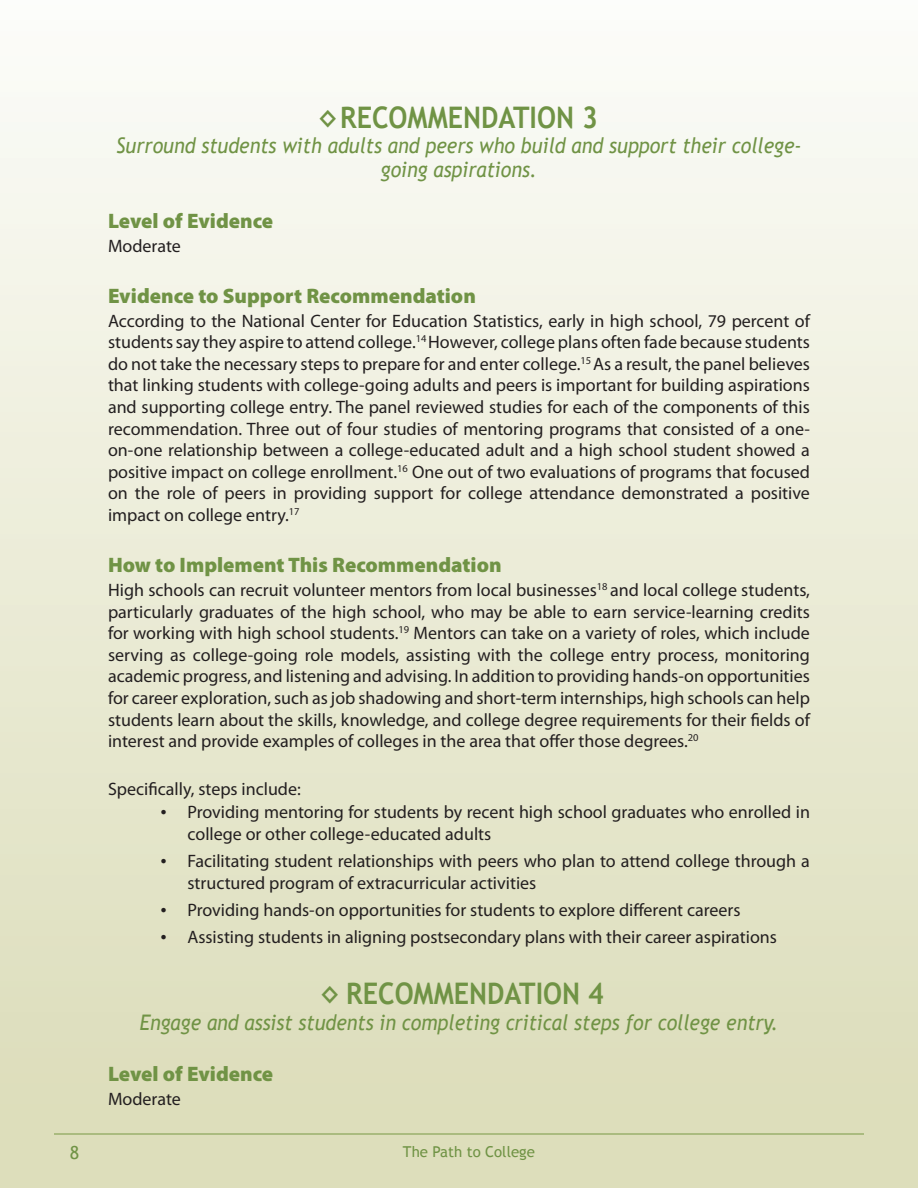
<style>
.page{position:relative;width:918px;height:1188px;background:#fff}
.page>*{position:absolute;margin:0;border:0;box-sizing:border-box;transform-origin:0 0}
.Recommendations{font:700 29.7px "Trebuchet MS";color:#709345;scale:.91 1}
.Actual_Recommendatio{font:italic 21.45px/23.4px "Trebuchet MS";color:#709345;text-align:center;scale:.91 1}
.Heading_3{font:900 21px "Myriad Pro";color:#709345}
.Bullets{font:18px/21.6px "Myriad Pro";color:#231f20;text-align:justify}
.t1{font:18px "Trebuchet MS";color:#709345}
.t2{font:15px "Trebuchet MS";color:#709345}
.s1{font-family:"Times New Roman"}
</style>
<div class="page">
<div style="left:0;top:0;width:918px;height:1188px;background:linear-gradient(to bottom,#fcfcf9,#dadbb6)"></div>
<hr style="left:54px;top:1134px;width:810px;height:1px;background:#789945">
<p class="Recommendations" style="left:320px;top:99px;width:307px">◊ RECOMMENDATION 3</p>
<p class="Actual_Recommendatio" style="left:116px;top:134px;width:755px">Surround students with adults and peers who build and support their college&shy;going aspirations.</p>
<p class="Heading_3" style="left:108px;top:209px;width:167px">Level of Evidence</p>
<p class="Bullets" style="left:108px;top:235px;width:74px">Moderate</p>
<p class="Heading_3" style="left:108px;top:284px;width:369px">Evidence to Support Recommendation</p>
<p class="Bullets" style="left:108px;top:310px;width:704px">According to the National Center for Education Statistics, early in high school, 79 percent of students say they aspire to attend college.<sup>14</sup> However, college plans often fade because students do not take the necessary steps to prepare for and enter college.<sup>15</sup> As a result, the panel believes that linking students with college-going adults and peers is important for building aspirations and supporting college entry. The panel reviewed studies for each of the components of this recommendation. Three out of four studies of mentoring programs that consisted of a one&shy;on-one relationship between a college-educated adult and a high school student showed a positive impact on college enrollment.<sup>16</sup> One out of two evaluations of programs that focused on the role of peers in providing support for college attendance demonstrated a positive impact on college entry.<sup>17</sup></p>
<p class="Heading_3" style="left:108px;top:553px;width:395px">How to Implement This Recommendation</p>
<p class="Bullets" style="left:108px;top:579px;width:704px">High schools can recruit volunteer mentors from local businesses<sup>18</sup> and local college students, particularly graduates of the high school, who may be able to earn service-learning credits for working with high school students.<sup>19</sup> Mentors can take on a variety of roles, which include serving as college-going role models, assisting with the college entry process, monitoring academic progress, and listening and advising. In addition to providing hands-on opportunities for career exploration, such as job shadowing and short-term internships, high schools can help students learn about the skills, knowledge, and college degree requirements for their fields of interest and provide examples of colleges in the area that offer those degrees.<sup>20</sup></p>
<p class="Bullets" style="left:108px;top:778px;width:194px">Specifically, steps include:</p>
<p class="Bullets" style="left:188px;top:802px;width:624px;text-indent:-27px"><span class="s1">•</span> Providing mentoring for students by recent high school graduates who enrolled in college or other college-educated adults</p>
<p class="Bullets" style="left:188px;top:851px;width:624px;text-indent:-27px"><span class="s1">•</span> Facilitating student relationships with peers who plan to attend college through a structured program of extracurricular activities</p>
<p class="Bullets" style="left:161px;top:899px;width:582px"><span class="s1">•</span> Providing hands-on opportunities for students to explore different careers</p>
<p class="Bullets" style="left:161px;top:926px;width:618px"><span class="s1">•</span> Assisting students in aligning postsecondary plans with their career aspirations</p>
<p class="Recommendations" style="left:322px;top:975px;width:312px">◊ RECOMMENDATION 4</p>
<p class="Actual_Recommendatio" style="left:140px;top:1011px;width:703px">Engage and assist students in completing critical steps for college entry.</p>
<p class="Heading_3" style="left:108px;top:1062px;width:167px">Level of Evidence</p>
<p class="Bullets" style="left:108px;top:1088px;width:74px">Moderate</p>
<p class="t1" style="left:70px;top:1142px;width:11px">8</p>
<p class="t2" style="left:403px;top:1143px;width:134px">The Path to College</p>
</div>
